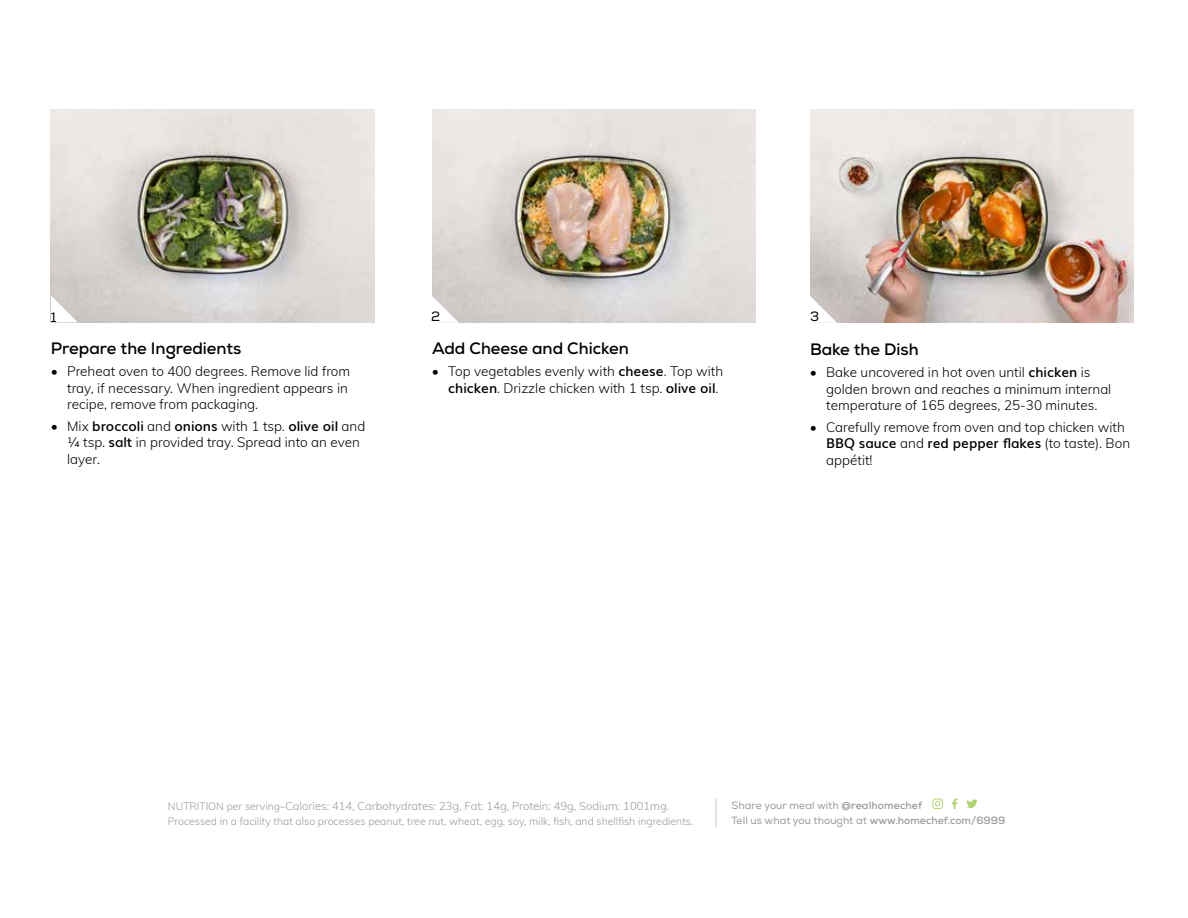
<style>
.page{position:relative;width:1188px;height:918px;background:#fff}
.page>*{position:absolute;margin:0;border:0;box-sizing:border-box;transform-origin:0 0}
.t1{font:700 16.5px "Nexa";color:#000}
.t2{font:300 13.5px/16.5px "Muli";color:#000}
.t3{font:13.5px "Nexa";color:#000}
.t4{font:300 11.25px "Muli";color:#9a9a9a}
.t5{font:300 10.5px "Muli";color:#9a9a9a}
.t6{font:10.5px "Nexa";color:#9a9a9a}
.s1{font-weight:600}
.s2{font-size:10.5px}
.s3{font-weight:700}
</style>
<div class="page">
<img style="left:810px;top:109px;width:324px;height:213px">
<img style="left:51px;top:109px;width:324px;height:213px">
<img style="left:432px;top:109px;width:324px;height:213px">
<svg style="left:51px;top:295px;width:27px;height:27px"></svg>
<svg style="left:432px;top:296px;width:27px;height:27px"></svg>
<svg style="left:810px;top:296px;width:27px;height:27px"></svg>
<svg style="left:952px;top:799px;width:5px;height:10px"></svg>
<svg style="left:932px;top:799px;width:11px;height:10px"></svg>
<svg style="left:966px;top:799px;width:12px;height:9px"></svg>
<svg style="left:716px;top:799px;width:1px;height:28px"></svg>
<p class="t3" style="left:51px;top:309px;width:7px">1</p>
<p class="t3" style="left:431px;top:308px;width:11px">2</p>
<p class="t3" style="left:810px;top:308px;width:11px">3</p>
<p class="t1" style="left:51px;top:338px;width:192px">Prepare the Ingredients</p>
<p class="t2" style="left:67px;top:362px;width:285px;text-indent:-16px">• Preheat oven to 400 degrees. Remove lid from tray, if necessary. When ingredient appears in recipe, remove from packaging.</p>
<p class="t2" style="left:67px;top:417px;width:300px;text-indent:-16px">• Mix <span class="s1">broccoli</span> and <span class="s1">onions</span> with 1 tsp. <span class="s1">olive oil</span> and ¼ tsp. <span class="s1">salt</span> in provided tray. Spread into an even layer.</p>
<p class="t1" style="left:432px;top:338px;width:198px">Add Cheese and Chicken</p>
<p class="t2" style="left:448px;top:362px;width:277px;text-indent:-16px">• Top vegetables evenly with <span class="s1">cheese</span>. Top with <span class="s1">chicken</span>. Drizzle chicken with 1 tsp. <span class="s1">olive oil</span>.</p>
<p class="t1" style="left:810px;top:339px;width:110px">Bake the Dish</p>
<p class="t2" style="left:826px;top:363px;width:287px;text-indent:-16px">• Bake uncovered in hot oven until <span class="s1">chicken</span> is golden brown and reaches a minimum internal temperature of 165 degrees, 25-30 minutes.</p>
<p class="t2" style="left:826px;top:418px;width:305px;text-indent:-16px">• Carefully remove from oven and top chicken with<br><span class="s1">BBQ sauce</span> and <span class="s1">red pepper flakes</span> (to taste). Bon appétit!</p>
<p class="t4" style="left:168px;top:798px;width:503px"><span class="s2">NUTRITION per serving–</span>Calories: 414, Carbohydrates: 23g, Fat: 14g, Protein: 49g, Sodium: 1001mg.</p>
<p class="t6" style="left:732px;top:799px;width:192px">Share your meal with <span class="s3">@realhomechef</span></p>
<p class="t5" style="left:168px;top:813px;width:527px">Processed in a facility that also processes peanut, tree nut, wheat, egg, soy, milk, fish, and shellfish ingredients.</p>
<p class="t6" style="left:732px;top:814px;width:275px">Tell us what you thought at <span class="s3">www.homechef.com/6999</span></p>
</div>
